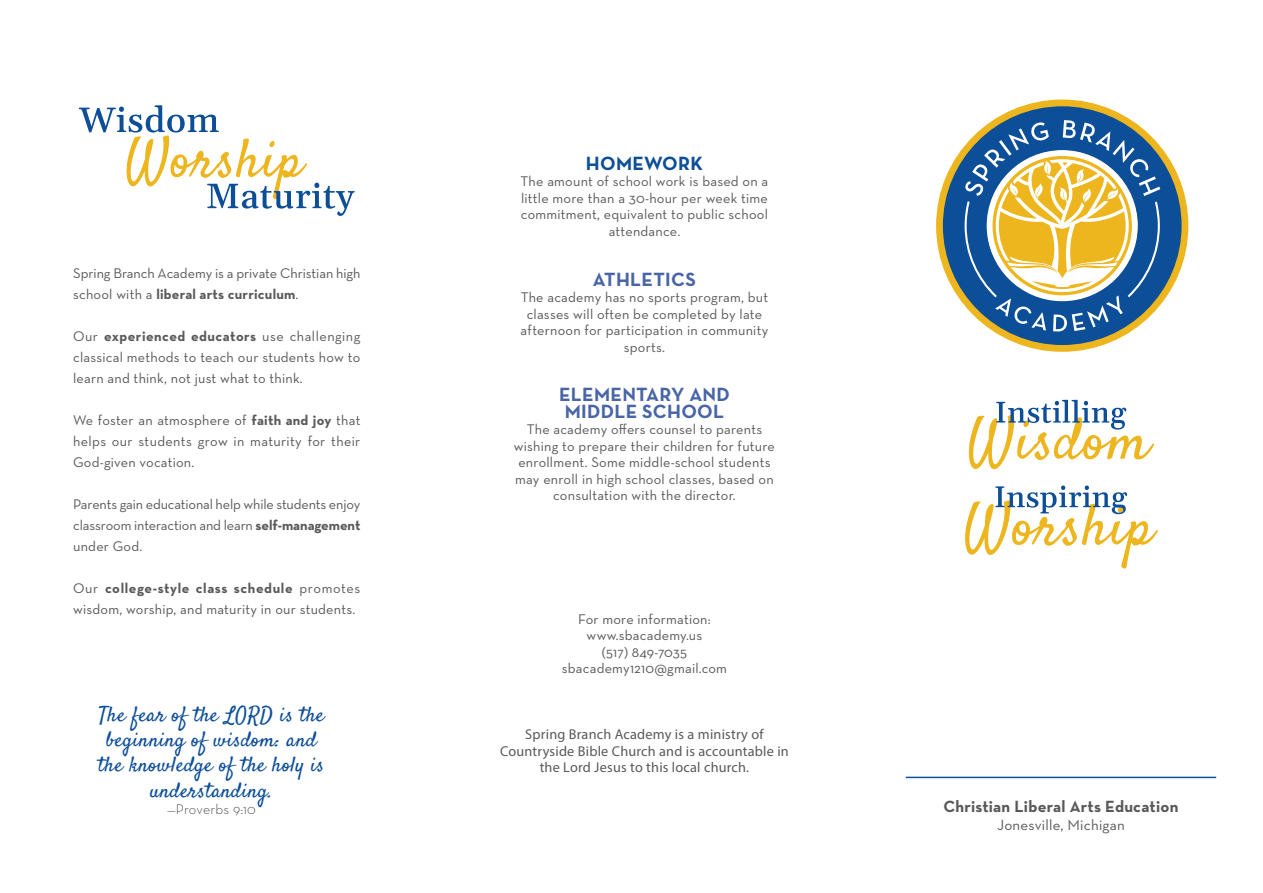
<style>
.page{position:relative;width:1263px;height:893px;background:#fff}
.page>*{position:absolute;margin:0;border:0;box-sizing:border-box;transform-origin:0 0}
.t1{font:21px/25.2px "Satisfy";letter-spacing:.015em;color:#0d4e98;text-align:center}
.t2{font:700 19.5px/16.5px "Neutra Text";letter-spacing:.015em;color:#4965a7}
.t3{font:700 19.5px "Neutra Text";letter-spacing:.015em;color:#0d4e98}
.t4{font:700 16.5px "Neutra Text";letter-spacing:.015em;color:#58595b}
.t5{font:15px "Neutra Text";letter-spacing:.015em;color:#58595b}
.t6{font:14.25px/16.5px "Neutra Text";letter-spacing:.015em;color:#58595b;text-align:center}
.t7{font:14.25px/16.5px "Myriad Pro";letter-spacing:.015em;color:#58595b;text-align:center}
.t8{font:14.25px/21px "Neutra Text";letter-spacing:-.005em;color:#58595b}
.t9{font:300 14.25px "Neutra Text";letter-spacing:.01em;color:#414042}
.s1{font-weight:700}
</style>
<div class="page">
<div style="left:936px;top:100px;width:252px;height:252px;background:#edb51e;border-radius:50%"></div>
<div style="left:943px;top:106px;width:238px;height:239px;background:#0d4e98;border-radius:50%"></div>
<svg style="left:964px;top:120px;width:196px;height:212px"></svg>
<svg style="left:965px;top:485px;width:193px;height:84px"></svg>
<svg style="left:969px;top:400px;width:185px;height:69px"></svg>
<hr style="left:906px;top:777px;width:310px;height:1px;background:#0d4e98">
<svg style="left:79px;top:105px;width:276px;height:111px"></svg>
<p class="t8" style="left:73px;top:263px;width:289px">Spring Branch Academy is a private Christian high school with a <span class="s1">liberal arts curriculum</span>.</p>
<p class="t6" style="left:73px;top:326px;width:289px;line-height:21px;text-align:justify">Our <span class="s1">experienced educators</span> use challenging classical methods to teach our students how to learn and think, not just what to think.</p>
<p class="t6" style="left:73px;top:410px;width:289px;line-height:21px;text-align:justify">We foster an atmosphere of <span class="s1">faith and joy</span> that helps our students grow in maturity for their God-given vocation.</p>
<p class="t6" style="left:73px;top:494px;width:289px;line-height:21px;text-align:justify">Parents gain educational help while students enjoy classroom interaction and learn <span class="s1">self-management </span>under God.</p>
<p class="t6" style="left:73px;top:578px;width:289px;line-height:21px;text-align:left">Our <span class="s1">college-style class schedule</span> promotes wisdom, worship, and maturity in our students.</p>
<h1 class="t1" style="left:98px;top:704px;width:228px">The fear of the LORD is the beginning of wisdom: and the knowledge of the holy is understanding.</h1>
<p class="t9" style="left:167px;top:800px;width:90px">—Proverbs 9:10</p>
<h2 class="t3" style="left:586px;top:151px;width:119px">HOMEWORK</h2>
<p class="t6" style="left:521px;top:173px;width:249px">The amount of school work is based on a little more than a 30-hour per week time commitment, equivalent to public school attendance.</p>
<h2 class="t2" style="left:593px;top:270px;width:105px">ATHLETICS</h2>
<p class="t6" style="left:521px;top:289px;width:249px">The academy has no sports program, but classes will often be completed by late afternoon for participation in community sports.</p>
<h2 class="t2" style="left:559px;top:386px;width:172px">ELEMENTARY AND<br>MIDDLE SCHOOL</h2>
<p class="t6" style="left:514px;top:421px;width:263px">The academy offers counsel to parents wishing to prepare their children for future enrollment. Some middle-school students may enroll in high school classes, based on consultation with the director.</p>
<p class="t6" style="left:562px;top:610px;width:167px">For more information: www.sbacademy.us<br>(517) 849-7035 sbacademy1210@gmail.com</p>
<p class="t7" style="left:500px;top:726px;width:290px">Spring Branch Academy is a ministry of<br>Countryside Bible Church and is accountable in the Lord Jesus to this local church.</p>
<p class="t4" style="left:943px;top:796px;width:236px">Christian Liberal Arts Education</p>
<p class="t5" style="left:997px;top:815px;width:129px">Jonesville, Michigan</p>
</div>
